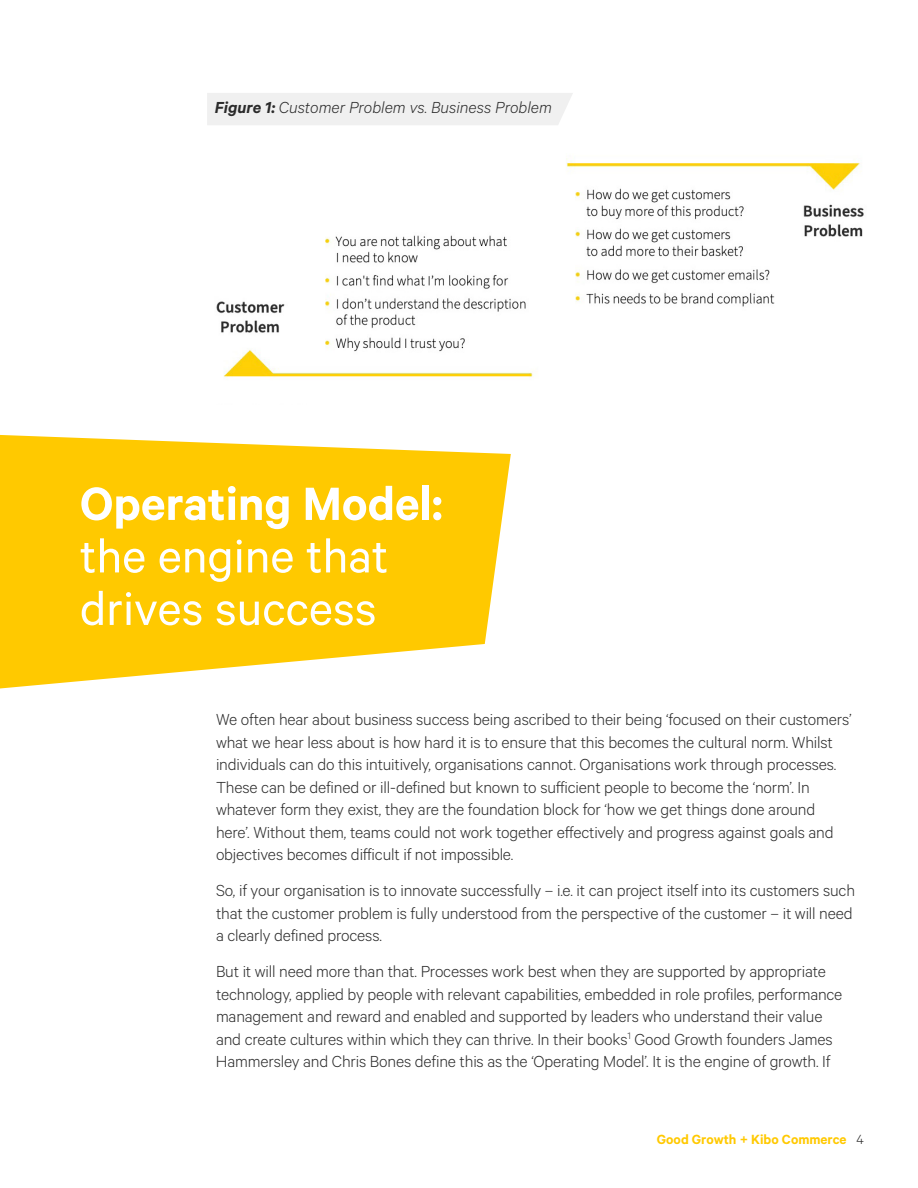
<style>
.page{position:relative;width:918px;height:1188px;background:#fff}
.page>*{position:absolute;margin:0;border:0;box-sizing:border-box;transform-origin:0 0}
.t1{font:52.5px/52.5px "Calibre";color:#fff}
.t2{font:600 52.5px "Calibre";color:#fff}
.t3{font:300 18px/22.5px "Calibre";letter-spacing:-.01em;color:#2b2b2b}
.t4{font:italic 300 18px "Calibre";color:#2b2b2b}
.t5{font:600 15px "Calibre";color:#ffc900}
.s1{font-weight:600}
.s2{font-weight:300;color:#2b2b2b}
</style>
<div class="page">
<img style="left:216px;top:159px;width:648px;height:218px">
<div style="left:207px;top:93px;width:366px;height:32px;background:#f0f0f0"></div>
<svg style="left:0;top:435px;width:511px;height:253px;background:#ffd025"></svg>
<p class="t4" style="left:215px;top:97px;width:338px"><span class="s1">Figure 1:</span> Customer Problem vs. Business Problem</p>
<h1 class="t2" style="left:80px;top:472px;width:364px">Operating Model:</h1>
<h1 class="t1" style="left:80px;top:528px;width:310px">the engine that drives success</h1>
<p class="t3" style="left:216px;top:708px;width:637px">We often hear about business success being ascribed to their being ‘focused on their customers’ what we hear less about is how hard it is to ensure that this becomes the cultural norm. Whilst individuals can do this intuitively, organisations cannot. Organisations work through processes.<br>These can be defined or ill-defined but known to sufficient people to become the ‘norm’. In whatever form they exist, they are the foundation block for ‘how we get things done around here’. Without them, teams could not work together effectively and progress against goals and objectives becomes difficult if not impossible.</p>
<p class="t3" style="left:216px;top:879px;width:641px">So, if your organisation is to innovate successfully – i.e. it can project itself into its customers such that the customer problem is fully understood from the perspective of the customer – it will need a clearly defined process.</p>
<p class="t3" style="left:216px;top:960px;width:628px">But it will need more than that. Processes work best when they are supported by appropriate technology, applied by people with relevant capabilities, embedded in role profiles, performance management and reward and enabled and supported by leaders who understand their value and create cultures within which they can thrive. In their books<sup>1</sup> Good Growth founders James Hammersley and Chris Bones define this as the ‘Operating Model’. It is the engine of growth. If</p>
<p class="t5" style="left:657px;top:1130px;width:209px">Good Growth + Kibo Commerce <span class="s2">4</span></p>
</div>
